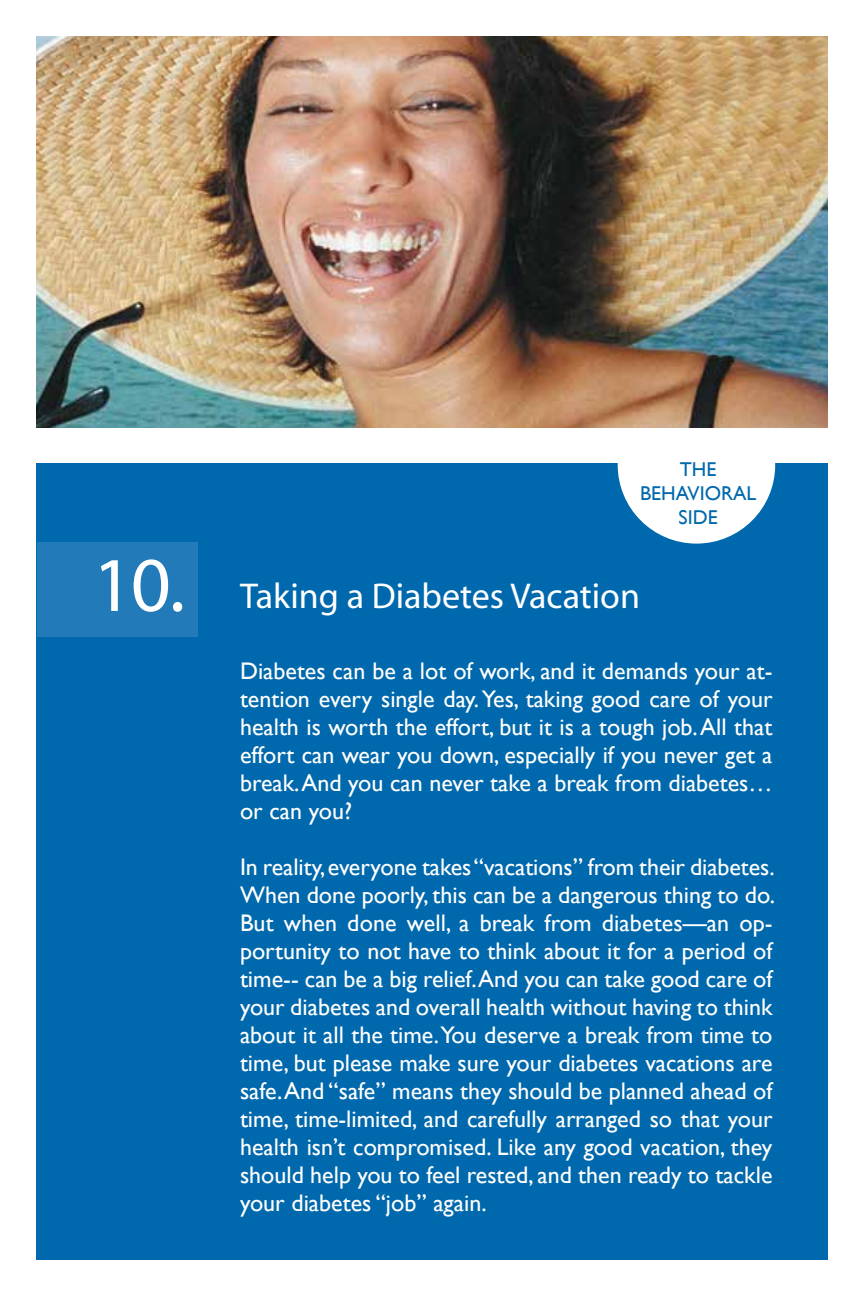
<style>
.page{position:relative;width:864px;height:1296px;background:#fff}
.page>*{position:absolute;margin:0;border:0;box-sizing:border-box;transform-origin:0 0}
.t1{font:78px "Myriad";color:#fff}
.t2{font:36px "Myriad";color:#fff}
.t3{font:24px/28px "Gill Sans";color:#fff;text-align:justify}
.t4{font:20px/24px "Gill Sans";color:#0068ac;text-align:center}
</style>
<div class="page">
<div style="left:36px;top:463px;width:792px;height:797px;background:#0068ac"></div>
<div style="left:618px;top:386px;width:157px;height:158px;background:#fff;border-radius:50%"></div>
<div style="left:37px;top:542px;width:161px;height:94px;background:#227ab8"></div>
<img style="left:36px;top:36px;width:792px;height:392px">
<h1 class="t1" style="left:93px;top:546px;width:94px">10.</h1>
<p class="t4" style="left:640px;top:457px;width:118px">THE<br>BEHAVIORAL<br>SIDE</p>
<h2 class="t2" style="left:240px;top:578px;width:402px">Taking a Diabetes Vacation</h2>
<p class="t3" style="left:240px;top:657px;width:534px">Diabetes can be a lot of work, and it demands your at&shy;tention every single day. Yes, taking good care of your health is worth the effort, but it is a tough job. All that effort can wear you down, especially if you never get a break. And you can never take a break from diabetes… or can you?</p>
<p class="t3" style="left:240px;top:853px;width:536px">In reality, everyone takes “vacations” from their diabetes.<br>When done poorly, this can be a dangerous thing to do.<br>But when done well, a break from diabetes—an op&shy;portunity to not have to think about it for a period of time-- can be a big relief.And you can take good care of your diabetes and overall health without having to think about it all the time.You deserve a break from time to time, but please make sure your diabetes vacations are safe. And “safe” means they should be planned ahead of time, time-limited, and carefully arranged so that your health isn’t compromised. Like any good vacation, they should help you to feel rested, and then ready to tackle your diabetes “job” again.</p>
</div>
